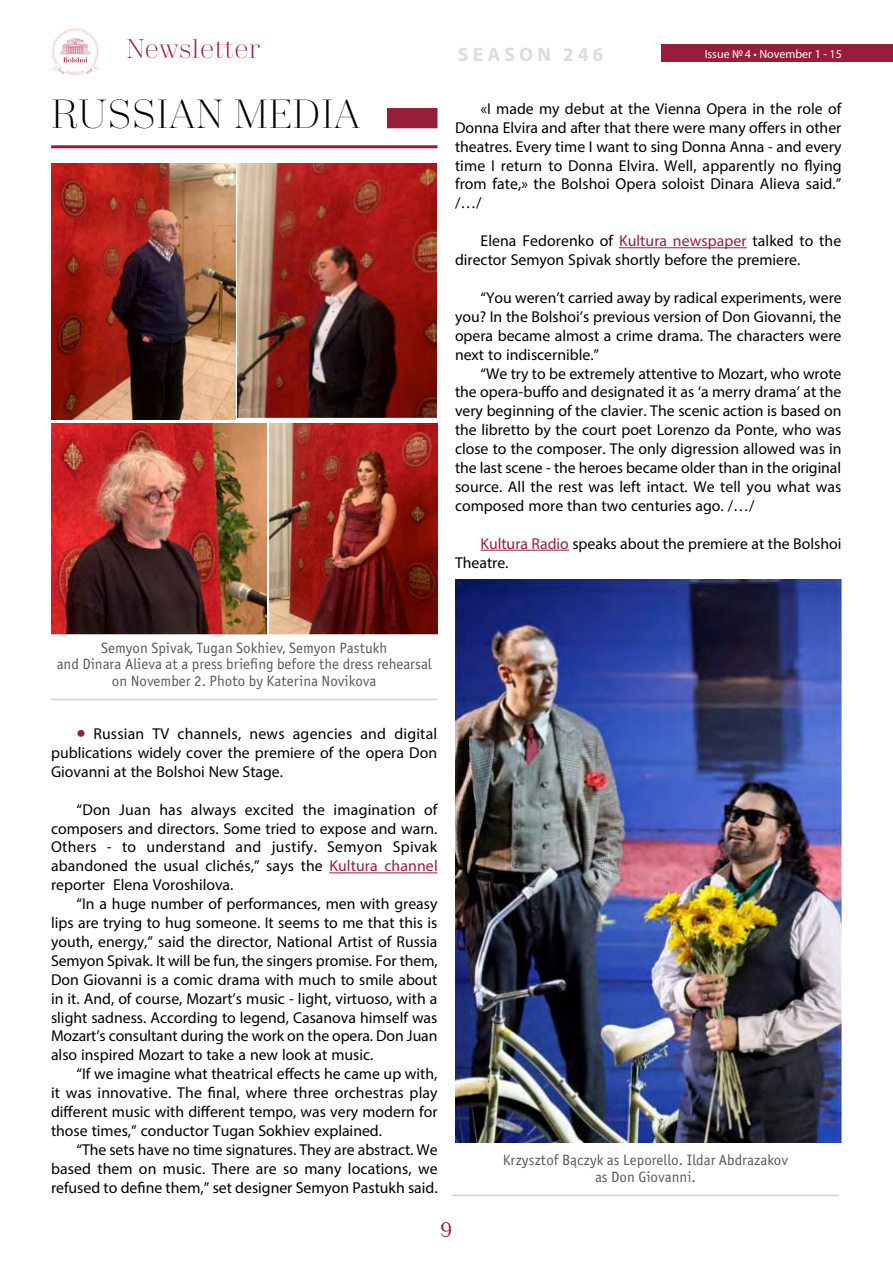
<style>
.page{position:relative;width:893px;height:1263px;background:#fff}
.page>*{position:absolute;margin:0;border:0;box-sizing:border-box;transform-origin:0 0}
.t1{font:300 40.5px "Trivia Serif";color:#000}
.t2{font:300 27px "Trivia Serif";color:#981d39}
.t3{font:21px "Trivia Serif 10 Demo";color:#981d39}
.t4{font:700 19.5px "Myriad Pro";letter-spacing:.22em;color:#dcddde}
.t5{font:15.75px/18.9px "Myriad Pro";color:#000;text-align:justify}
.t6{font:15px/16.5px "Officina Sans Book ITC";color:#58595b;text-align:center}
.t7{font:12px "Myriad Pro";color:#fff}
.s1{color:#981d39}
.s2{font-size:33px;color:#981d39}
</style>
<div class="page">
<div style="left:661px;top:45px;width:232px;height:17px;background:#981d39"></div>
<svg style="left:51px;top:28px;width:49px;height:47px"></svg>
<div style="left:387px;top:108px;width:50px;height:20px;background:#981d39"></div>
<hr style="left:51px;top:145px;width:386px;height:3px;background:#981d39">
<img style="left:51px;top:164px;width:184px;height:256px">
<img style="left:237px;top:164px;width:200px;height:254px">
<img style="left:51px;top:423px;width:215px;height:211px">
<img style="left:269px;top:423px;width:168px;height:211px">
<hr style="left:51px;top:699px;width:386px;height:1px;background:#d1d3d4">
<hr style="left:329px;top:872px;width:108px;height:1px;background:#981d39">
<hr style="left:619px;top:247px;width:128px;height:1px;background:#981d39">
<hr style="left:480px;top:550px;width:89px;height:1px;background:#981d39">
<img style="left:455px;top:578px;width:387px;height:565px">
<hr style="left:452px;top:1195px;width:387px;height:1px;background:#d1d3d4">
<h2 class="t2" style="left:126px;top:35px;width:135px">Newsletter</h2>
<p class="t7" style="left:705px;top:46px;width:139px">Issue №4 • November 1 - 15</p>
<p class="t4" style="left:458px;top:41px;width:147px">SEASON 246</p>
<h1 class="t1" style="left:51px;top:93px;width:311px">RUSSIAN MEDIA</h1>
<p class="t5" style="left:455px;top:99px;width:388px;text-indent:26px">«I made my debut at the Vienna Opera in the role of Donna Elvira and after that there were many offers in other theatres. Every time I want to sing Donna Anna - and every time I return to Donna Elvira. Well, apparently no flying from fate,» the Bolshoi Opera soloist Dinara Alieva said.” /…/</p>
<p class="t5" style="left:455px;top:231px;width:388px;text-indent:26px">Elena Fedorenko of <span class="s1">Kultura newspaper</span> talked to the director Semyon Spivak shortly before the premiere.</p>
<p class="t5" style="left:455px;top:288px;width:388px;text-indent:26px">“You weren’t carried away by radical experiments, were you? In the Bolshoi’s previous version of Don Giovanni, the opera became almost a crime drama. The characters were next to indiscernible.”</p>
<p class="t5" style="left:455px;top:363px;width:388px;text-indent:26px">“We try to be extremely attentive to Mozart, who wrote the opera-buffo and designated it as ‘a merry drama’ at the very beginning of the clavier. The scenic action is based on the libretto by the court poet Lorenzo da Ponte, who was close to the composer. The only digression allowed was in the last scene - the heroes became older than in the original source. All the rest was left intact. We tell you what was composed more than two centuries ago. /…/</p>
<p class="t5" style="left:455px;top:534px;width:388px;text-indent:26px"><span class="s1">Kultura Radio</span> speaks about the premiere at the Bolshoi<br>Theatre.</p>
<p class="t6" style="left:57px;top:640px;width:377px">Semyon Spivak, Tugan Sokhiev, Semyon Pastukh<br>and Dinara Alieva at a press briefing before the dress rehearsal on November 2. Photo by Katerina Novikova</p>
<p class="t5" style="left:51px;top:724px;width:388px;text-indent:26px"><span class="s2">•</span> Russian TV channels, news agencies and digital publications widely cover the premiere of the opera Don Giovanni at the Bolshoi New Stage.</p>
<p class="t5" style="left:51px;top:800px;width:388px;text-indent:26px">“Don Juan has always excited the imagination of composers and directors. Some tried to expose and warn.<br>Others - to understand and justify. Semyon Spivak abandoned the usual clichés,” says the <span class="s1">Kultura channel </span>reporter Elena Voroshilova.</p>
<p class="t5" style="left:51px;top:894px;width:388px;text-indent:26px">“In a huge number of performances, men with greasy lips are trying to hug someone. It seems to me that this is youth, energy,” said the director, National Artist of Russia Semyon Spivak. It will be fun, the singers promise. For them, Don Giovanni is a comic drama with much to smile about in it. And, of course, Mozart’s music - light, virtuoso, with a slight sadness. According to legend, Casanova himself was Mozart’s consultant during the work on the opera. Don Juan also inspired Mozart to take a new look at music.</p>
<p class="t5" style="left:51px;top:1064px;width:388px;text-indent:26px">“If we imagine what theatrical effects he came up with, it was innovative. The final, where three orchestras play different music with different tempo, was very modern for those times,” conductor Tugan Sokhiev explained.</p>
<p class="t5" style="left:51px;top:1140px;width:388px;text-indent:26px">“The sets have no time signatures. They are abstract. We based them on music. There are so many locations, we refused to define them,” set designer Semyon Pastukh said.</p>
<p class="t6" style="left:503px;top:1152px;width:287px">Krzysztof Bączyk as Leporello. Ildar Abdrazakov as Don Giovanni.</p>
<h3 class="t3" style="left:441px;top:1217px;width:13px">9</h3>
</div>
